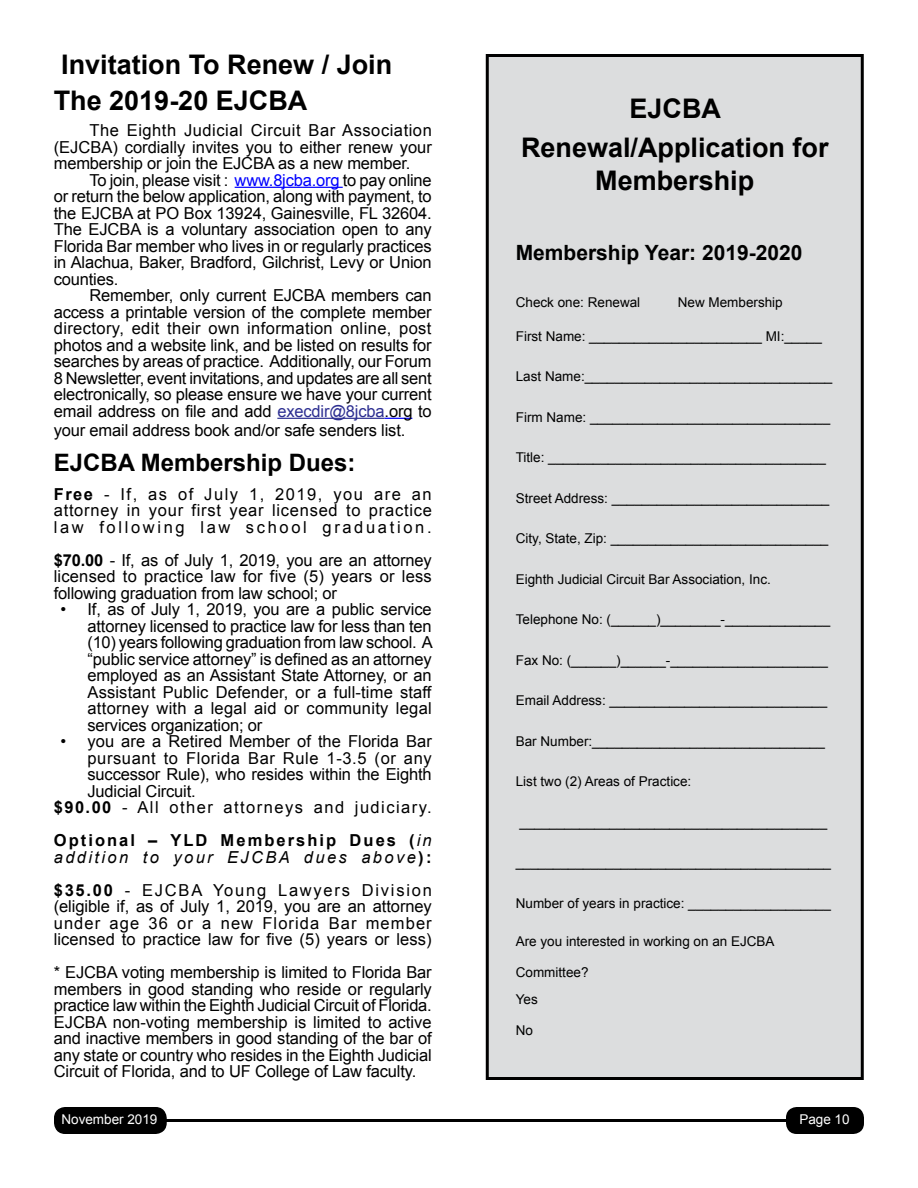
<style>
.page{position:relative;width:918px;height:1188px;background:#fff}
.page>*{position:absolute;margin:0;border:0;box-sizing:border-box;transform-origin:0 0}
.t1{font:700 27px/38.4px "Arial";color:#000;text-align:center}
.t2{font:700 24px "Arial";color:#000}
.t3{font:700 21px "Arial";color:#000}
.t4{font:16.5px/16.5px "Arial";letter-spacing:-.01em;color:#000;text-align:justify}
.t5{font:italic 16.5px/16.5px "Arial";letter-spacing:.145em;color:#000}
.t6{font:16.5px "Arial";letter-spacing:.09em;color:#000}
.t7{font:16.5px "Arial";letter-spacing:.035em;color:#000}
.t8{font:13.5px/27px "Arial";color:#000}
.t9{font:13.5px "Arial";color:#fff}
.s1{color:#00f}
.s2{color:#2e3092}
.s3{font-weight:700}
.s4{font-weight:700;font-style:normal}
</style>
<div class="page">
<div style="left:55px;top:1108px;width:111px;height:25px;background:#000;border-radius:10px"></div>
<div style="left:54px;top:1107px;width:113px;height:27px;border:2px solid #000;border-radius:10px"></div>
<div style="left:786px;top:1107px;width:78px;height:27px;background:#000;border-radius:11px"></div>
<hr style="left:81px;top:1119px;width:736px;height:3px;background:#000">
<div style="left:487px;top:56px;width:375px;height:1022px;background:#dcddde"></div>
<div style="left:486px;top:54px;width:378px;height:1026px;border:3px solid #000"></div>
<hr style="left:235px;top:187px;width:108px;height:1px;background:#00f">
<hr style="left:277px;top:418px;width:108px;height:1px;background:#2e3092">
<svg style="left:385px;top:418px;width:27px;height:1px"></svg>
<h1 class="t1" style="left:54px;top:47px;width:340px;line-height:36px;text-align:left">Invitation To Renew / Join<br>The 2019-20 EJCBA</h1>
<p class="t4" style="left:54px;top:122px;width:380px;text-indent:36px">The Eighth Judicial Circuit Bar Association (EJCBA) cordially invites you to either renew your membership or join the EJCBA as a new member.</p>
<p class="t4" style="left:54px;top:172px;width:380px;text-indent:36px">To join, please visit : <span class="s1">www.8jcba.org</span> to pay online or return the below application, along with payment, to the EJCBA at PO Box 13924, Gainesville, FL 32604.<br>The EJCBA is a voluntary association open to any Florida Bar member who lives in or regularly practices in Alachua, Baker, Bradford, Gilchrist, Levy or Union counties.</p>
<p class="t4" style="left:54px;top:287px;width:379px;text-indent:36px">Remember, only current EJCBA members can access a printable version of the complete member directory, edit their own information online, post photos and a website link, and be listed on results for searches by areas of practice. Additionally, our Forum 8 Newsletter, event invitations, and updates are all sent electronically, so please ensure we have your current email address on file and add <span class="s2">execdir@8jcba</span>.org to</p>
<p class="t4" style="left:54px;top:422px;width:353px">your email address book and/or safe senders list.</p>
<h2 class="t2" style="left:54px;top:446px;width:303px">EJCBA Membership Dues:</h2>
<p class="t4" style="left:54px;top:486px;width:380px"><span class="s3">Free</span> - If, as of July 1, 2019, you are an attorney in your first year licensed to practice law following law school graduation.</p>
<p class="t4" style="left:54px;top:552px;width:380px"><span class="s3">$70.00</span> - If, as of July 1, 2019, you are an attorney licensed to practice law for five (5) years or less following graduation from law school; or</p>
<p class="t4" style="left:88px;top:602px;width:347px;text-indent:-27px">• If, as of July 1, 2019, you are a public service attorney licensed to practice law for less than ten (10) years following graduation from law school. A “public service attorney” is defined as an attorney employed as an Assistant State Attorney, or an Assistant Public Defender, or a full-time staff attorney with a legal aid or community legal services organization; or</p>
<p class="t4" style="left:61px;top:734px;width:373px">• you are a Retired Member of the Florida Bar</p>
<p class="t7" style="left:88px;top:747px;width:346px">pursuant to Florida Bar Rule 1-3.5 (or any</p>
<p class="t4" style="left:88px;top:767px;width:346px">successor Rule), who resides within the Eighth</p>
<p class="t4" style="left:88px;top:783px;width:110px">Judicial Circuit.</p>
<p class="t6" style="left:54px;top:797px;width:380px"><span class="s3">$90.00</span> - All other attorneys and judiciary.</p>
<p class="t5" style="left:54px;top:833px;width:379px"><span class="s4">Optional – YLD Membership Dues (</span>in addition to your EJCBA dues above<span class="s4">):</span></p>
<p class="t4" style="left:54px;top:882px;width:380px"><span class="s3">$35.00</span> - EJCBA Young Lawyers Division (eligible if, as of July 1, 2019, you are an attorney under age 36 or a new Florida Bar member licensed to practice law for five (5) years or less)</p>
<p class="t4" style="left:54px;top:965px;width:380px">* EJCBA voting membership is limited to Florida Bar members in good standing who reside or regularly practice law within the Eighth Judicial Circuit of Florida.<br>EJCBA non-voting membership is limited to active and inactive members in good standing of the bar of any state or country who resides in the Eighth Judicial Circuit of Florida, and to UF College of Law faculty.</p>
<h1 class="t1" style="left:521px;top:91px;width:309px">EJCBA<br>Renewal/Application for</h1>
<h1 class="t1" style="left:595px;top:162px;width:161px">Membership</h1>
<p class="t3" style="left:516px;top:239px;width:288px">Membership Year: 2019-2020</p>
<p class="t8" style="left:516px;top:289px;width:126px">Check one: Renewal</p>
<p class="t8" style="left:678px;top:289px;width:107px">New Membership</p>
<p class="t8" style="left:516px;top:322px;width:308px">First Name: _______________________ MI:_____</p>
<p class="t8" style="left:516px;top:363px;width:318px">Last Name:_________________________________</p>
<p class="t8" style="left:516px;top:403px;width:316px">Firm Name: ________________________________</p>
<p class="t8" style="left:516px;top:444px;width:312px">Title: _____________________________________</p>
<p class="t8" style="left:516px;top:484px;width:315px">Street Address: _____________________________</p>
<p class="t8" style="left:516px;top:525px;width:314px">City, State, Zip: _____________________________</p>
<p class="t8" style="left:516px;top:565px;width:257px">Eighth Judicial Circuit Bar Association, Inc.</p>
<p class="t8" style="left:516px;top:606px;width:316px">Telephone No: (______)________-______________</p>
<p class="t8" style="left:516px;top:646px;width:314px">Fax No: (______)______-_____________________</p>
<p class="t8" style="left:516px;top:687px;width:313px">Email Address: _____________________________</p>
<p class="t8" style="left:516px;top:727px;width:311px">Bar Number:_______________________________</p>
<p class="t8" style="left:516px;top:768px;width:177px">List two (2) Areas of Practice:</p>
<p class="t8" style="left:520px;top:808px;width:309px">_________________________________________</p>
<p class="t8" style="left:516px;top:849px;width:317px">__________________________________________</p>
<p class="t8" style="left:516px;top:889px;width:317px">Number of years in practice: ___________________</p>
<p class="t8" style="left:516px;top:928px;width:260px">Are you interested in working on an EJCBA</p>
<p class="t8" style="left:516px;top:959px;width:74px">Committee?<br>Yes</p>
<p class="t8" style="left:516px;top:1017px;width:19px">No</p>
<p class="t9" style="left:61px;top:1111px;width:98px">November 2019</p>
<p class="t9" style="left:799px;top:1111px;width:52px">Page 10</p>
</div>
